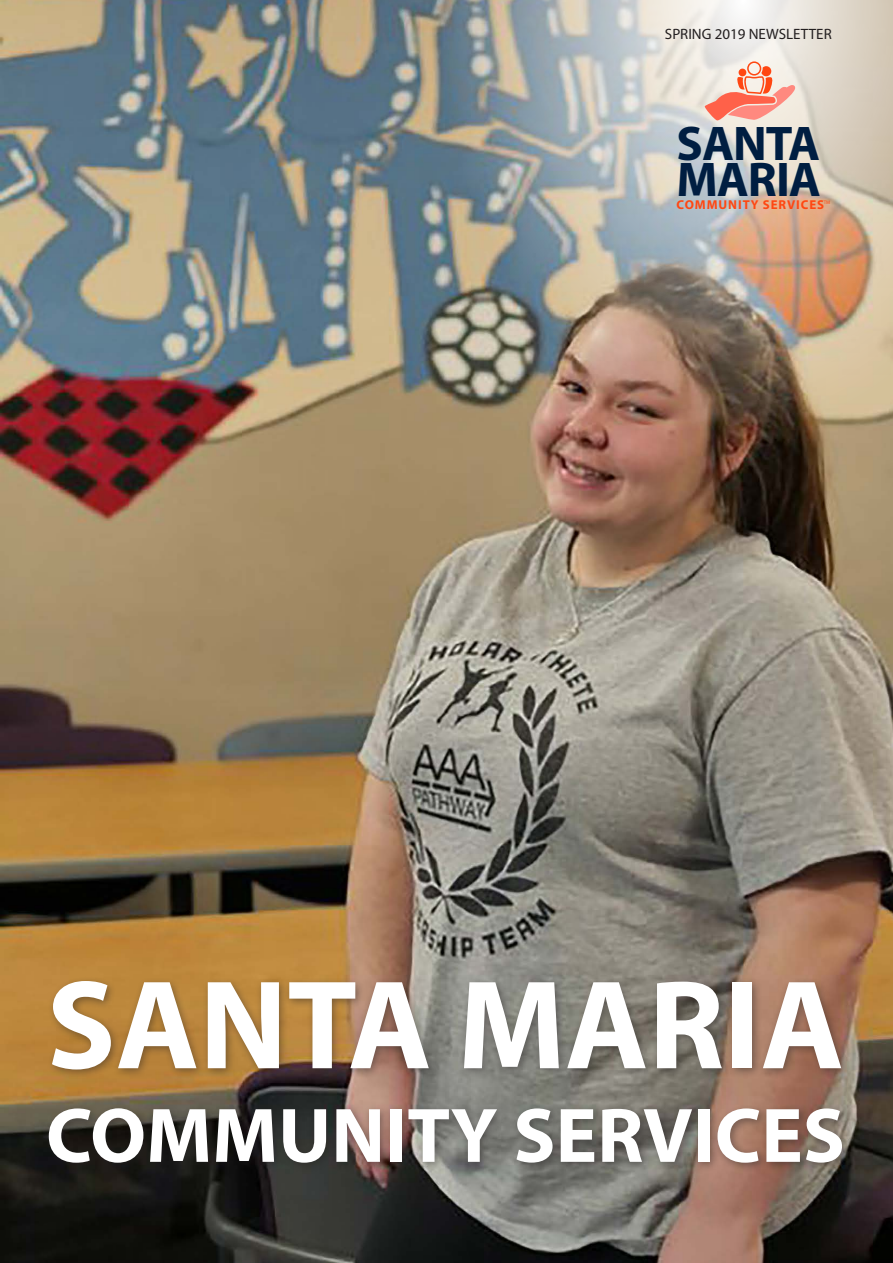
<style>
.page{position:relative;width:893px;height:1263px;background:#fff}
.page>*{position:absolute;margin:0;border:0;box-sizing:border-box;transform-origin:0 0}
.t1{font:700 127.5px "Myriad Pro";color:#fff}
.t2{font:700 78px "Myriad Pro";color:#fff}
.t3{font:700 48.9px/35.8px "Myriad Pro";letter-spacing:-.02em;color:#001e41}
.t4{font:15px "Myriad Pro";color:#231f20}
.t5{font:700 12.9px "Myriad Pro";letter-spacing:.07em;color:#ff4712}
.t6{font:5.1px "Myriad Pro";color:#ff4712}
</style>
<div class="page">
<img style="left:0;top:0;width:893px;height:1263px">
<img style="left:176px;top:0;width:717px;height:1182px">
<div style="left:43px;top:976px;width:810px;height:197px;background:#231f20;opacity:.45"></div>
<svg style="left:704px;top:61px;width:91px;height:60px"></svg>
<p class="t4" style="left:665px;top:24px;width:168px">SPRING 2019 NEWSLETTER</p>
<h3 class="t3" style="left:677px;top:124px;width:146px">SANTA<br>MARIA</h3>
<p class="t5" style="left:677px;top:196px;width:149px">COMMUNITY SERVICES</p>
<p class="t6" style="left:824px;top:199px;width:8px">TM</p>
<h1 class="t1" style="left:47px;top:942px;width:799px">SANTA MARIA</h1>
<h2 class="t2" style="left:46px;top:1085px;width:800px">COMMUNITY SERVICES</h2>
</div>
